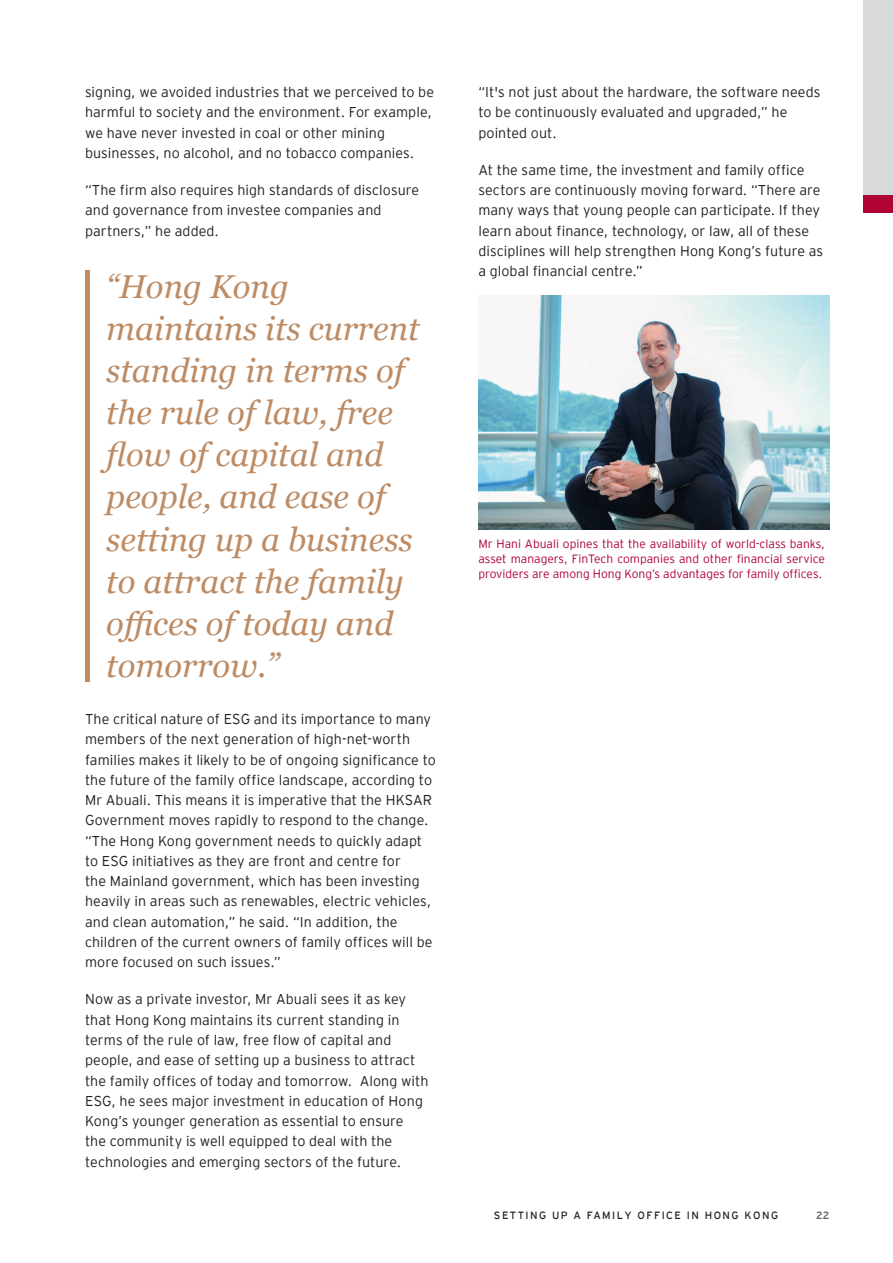
<style>
.page{position:relative;width:893px;height:1263px;background:#fff}
.page>*{position:absolute;margin:0;border:0;box-sizing:border-box;transform-origin:0 0}
.t1{font:italic 33px/42px "Georgia";color:#bd8c65}
.body_text{font:300 14.25px/20.2px "EY Interstate";letter-spacing:.005em;color:#231f20}
.t2{font:300 12px/15px "EY Interstate";color:#af0336;text-align:justify}
.t3{font:10.5px "EY Interstate";letter-spacing:.14em;color:#231f20}
.t4{font:700 10.5px "EY Interstate";color:#6c6d70}
</style>
<div class="page">
<div style="left:863px;top:0;width:30px;height:213px;background:#d8d9db"></div>
<div style="left:863px;top:196px;width:30px;height:17px;background:#af0336"></div>
<img style="left:478px;top:295px;width:351px;height:234px">
<hr style="left:85px;top:270px;width:4px;height:411px;background:#bd8c65">
<p class="body_text" style="left:85px;top:81px;width:351px">signing, we avoided industries that we perceived to be harmful to society and the environment. For example, we have never invested in coal or other mining businesses, no alcohol, and no tobacco companies.</p>
<p class="body_text" style="left:85px;top:179px;width:336px">“The firm also requires high standards of disclosure and governance from investee companies and partners,” he added.</p>
<p class="t1" style="left:106px;top:266px;width:315px">“Hong Kong maintains its current standing in terms of the rule of law, free flow of capital and people, and ease of setting up a business to attract the family offices of today and tomorrow.”</p>
<p class="body_text" style="left:85px;top:708px;width:352px">The critical nature of ESG and its importance to many members of the next generation of high-net-worth families makes it likely to be of ongoing significance to the future of the family office landscape, according to Mr Abuali. This means it is imperative that the HKSAR Government moves rapidly to respond to the change. “The Hong Kong government needs to quickly adapt to ESG initiatives as they are front and centre for<br>the Mainland government, which has been investing heavily in areas such as renewables, electric vehicles, and clean automation,” he said. “In addition, the children of the current owners of family offices will be more focused on such issues.”</p>
<p class="body_text" style="left:85px;top:988px;width:345px">Now as a private investor, Mr Abuali sees it as key that Hong Kong maintains its current standing in terms of the rule of law, free flow of capital and people, and ease of setting up a business to attract the family offices of today and tomorrow. Along with ESG, he sees major investment in education of Hong Kong’s younger generation as essential to ensure<br>the community is well equipped to deal with the technologies and emerging sectors of the future.</p>
<p class="body_text" style="left:478px;top:81px;width:344px">“It's not just about the hardware, the software needs to be continuously evaluated and upgraded,” he pointed out.</p>
<p class="body_text" style="left:478px;top:159px;width:346px">At the same time, the investment and family office sectors are continuously moving forward. “There are many ways that young people can participate. If they learn about finance, technology, or law, all of these disciplines will help strengthen Hong Kong’s future as a global financial centre.”</p>
<p class="t2" style="left:478px;top:535px;width:348px">Mr Hani Abuali opines that the availability of world-class banks, asset managers, FinTech companies and other financial service providers are among Hong Kong’s advantages for family offices.</p>
<p class="t3" style="left:494px;top:1207px;width:286px">SETTING UP A FAMILY OFFICE IN HONG KONG</p>
<p class="t4" style="left:816px;top:1207px;width:15px">22</p>
</div>
